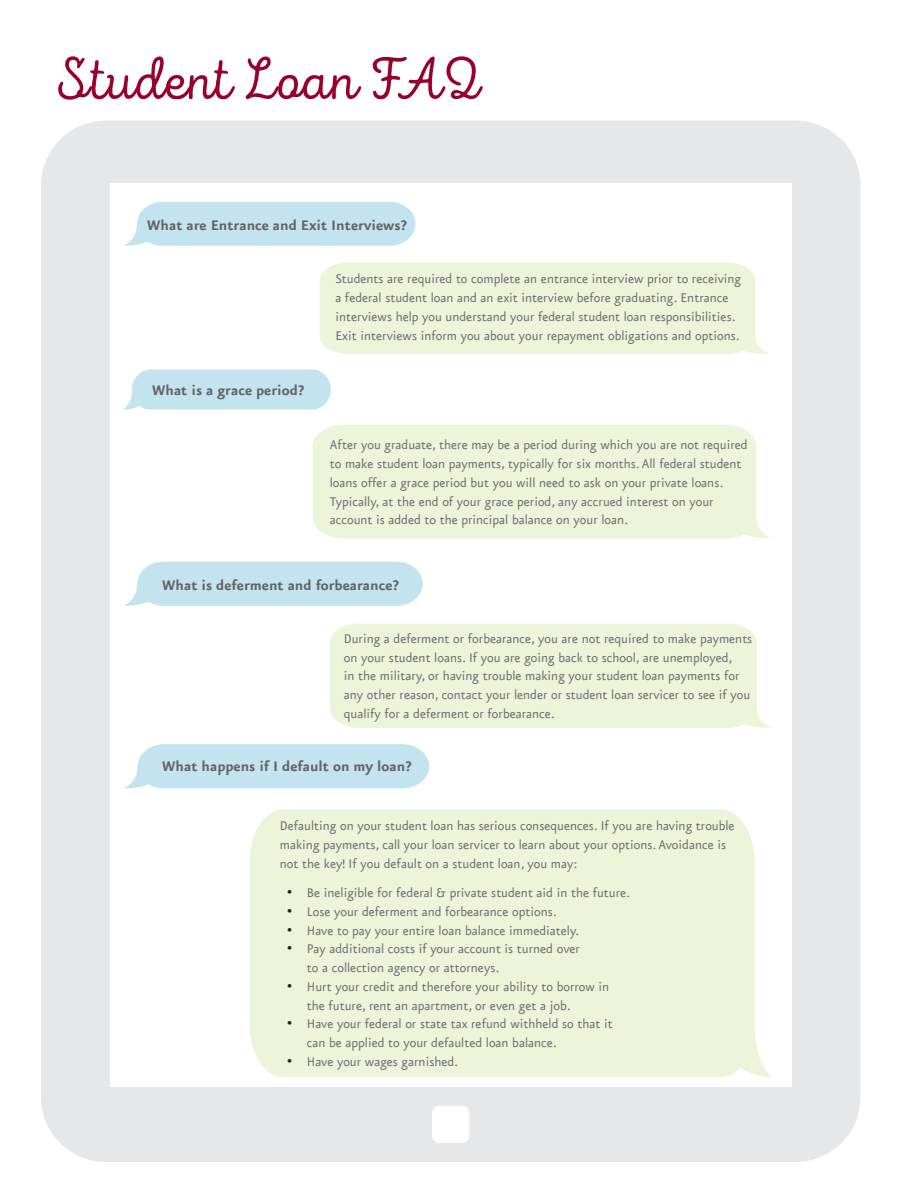
<style>
.page{position:relative;width:918px;height:1188px;background:#fff}
.page>*{position:absolute;margin:0;border:0;box-sizing:border-box;transform-origin:0 0}
.t1{font:60px "Intro Script R Base";color:#98012d}
.Checkboxes{font:700 16.5px "Eureka Sans";color:#636366}
.t2{font:15px/18.8px "Eureka Sans";color:#6c6d70}
.s1{font-size:18px;color:#231f20}
</style>
<div class="page">
<div style="left:41px;top:121px;width:819px;height:1041px;background:#e6e7e9"></div>
<div style="left:110px;top:183px;width:682px;height:904px;background:#fff"></div>
<svg style="left:124px;top:202px;width:292px;height:44px"></svg>
<svg style="left:123px;top:369px;width:208px;height:41px"></svg>
<div style="left:313px;top:425px;width:457px;height:113px;background:#ecf4da"></div>
<svg style="left:124px;top:562px;width:299px;height:44px"></svg>
<div style="left:330px;top:624px;width:441px;height:104px;background:#ecf4da"></div>
<svg style="left:125px;top:744px;width:304px;height:44px"></svg>
<div style="left:320px;top:262px;width:449px;height:92px;background:#ecf4da"></div>
<div style="left:250px;top:809px;width:521px;height:268px;background:#ecf4da"></div>
<p class="t1" style="left:54px;top:45px;width:426px">Student Loan FAQ</p>
<p class="Checkboxes" style="left:147px;top:216px;width:262px">What are Entrance and Exit Interviews?</p>
<p class="Checkboxes" style="left:152px;top:382px;width:154px">What is a grace period?</p>
<p class="t2" style="left:335px;top:270px;width:407px">Students are required to complete an entrance interview prior to receiving a federal student loan and an exit interview before graduating. Entrance interviews help you understand your federal student loan responsibilities.<br>Exit interviews inform you about your repayment obligations and options.</p>
<p class="t2" style="left:330px;top:436px;width:419px">After you graduate, there may be a period during which you are not required to make student loan payments, typically for six months. All federal student loans offer a grace period but you will need to ask on your private loans.<br>Typically, at the end of your grace period, any accrued interest on your account is added to the principal balance on your loan.</p>
<p class="Checkboxes" style="left:162px;top:576px;width:238px">What is deferment and forbearance?</p>
<p class="t2" style="left:344px;top:630px;width:410px">During a deferment or forbearance, you are not required to make payments on your student loans. If you are going back to school, are unemployed,<br>in the military, or having trouble making your student loan payments for any other reason, contact your lender or student loan servicer to see if you qualify for a deferment or forbearance.</p>
<p class="Checkboxes" style="left:162px;top:757px;width:251px">What happens if I default on my loan?</p>
<p class="t2" style="left:280px;top:817px;width:456px">Defaulting on your student loan has serious consequences. If you are having trouble making payments, call your loan servicer to learn about your options. Avoidance is not the key! If you default on a student loan, you may:</p>
<p class="t2" style="left:287px;top:884px;width:345px"><span class="s1">•</span> Be ineligible for federal &amp; private student aid in the future.</p>
<p class="t2" style="left:287px;top:903px;width:272px"><span class="s1">•</span> Lose your deferment and forbearance options.</p>
<p class="t2" style="left:287px;top:922px;width:294px"><span class="s1">•</span> Have to pay your entire loan balance immediately.</p>
<p class="t2" style="left:307px;top:940px;width:275px;text-indent:-20px"><span class="s1">•</span> Pay additional costs if your account is turned over to a collection agency or attorneys.</p>
<p class="t2" style="left:307px;top:978px;width:304px;text-indent:-20px"><span class="s1">•</span> Hurt your credit and therefore your ability to borrow in the future, rent an apartment, or even get a job.</p>
<p class="t2" style="left:307px;top:1015px;width:307px;text-indent:-20px"><span class="s1">•</span> Have your federal or state tax refund withheld so that it can be applied to your defaulted loan balance.</p>
<p class="t2" style="left:287px;top:1053px;width:173px"><span class="s1">•</span> Have your wages garnished.</p>
</div>
